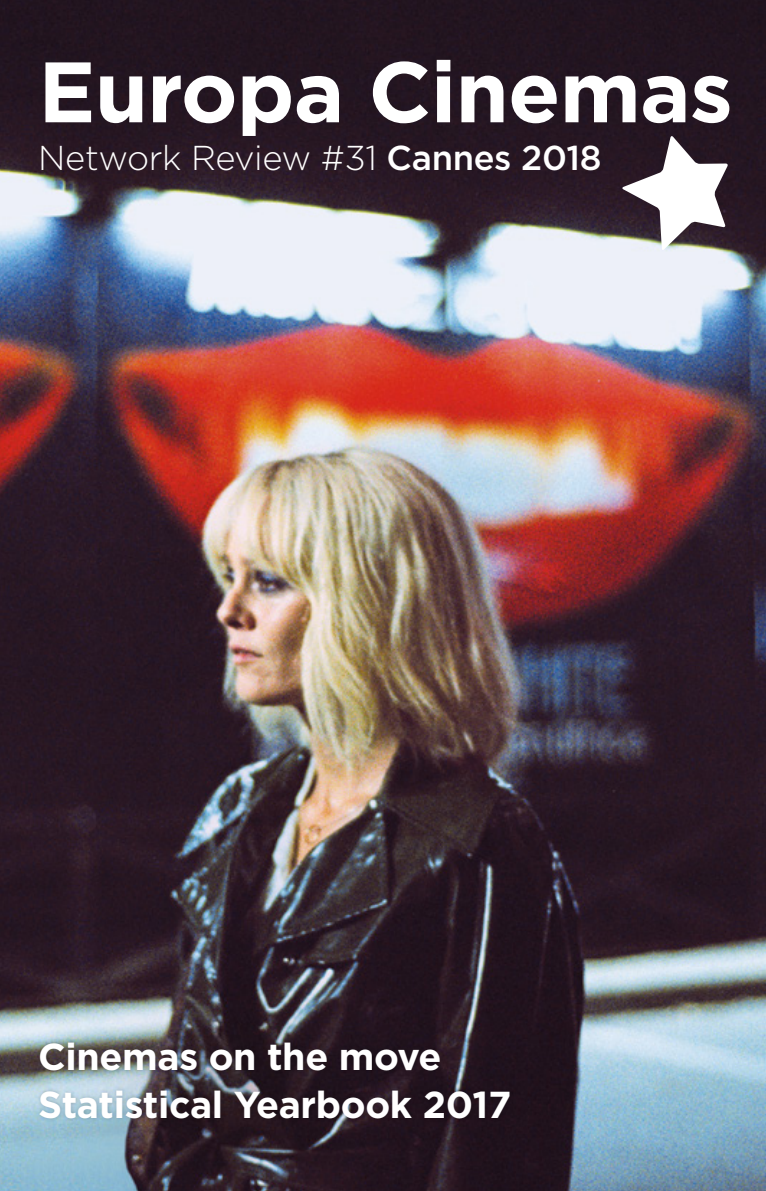
<style>
.page{position:relative;width:766px;height:1191px;background:#fff}
.page>*{position:absolute;margin:0;border:0;box-sizing:border-box;transform-origin:0 0}
.t1{font:700 85.5px "Gotham";letter-spacing:-.01em;color:#fff}
.t2{font:700 37.5px/47.8px "Gotham";letter-spacing:-.01em;color:#fff}
.t3{font:300 34.5px "Gotham";letter-spacing:-.01em;color:#fff}
.s1{font-weight:500}
</style>
<div class="page">
<img style="left:0;top:0;width:765px;height:1191px">
<div style="left:37px;top:1038px;width:477px;height:84px;background:#000;opacity:.2"></div>
<svg style="left:621px;top:136px;width:107px;height:114px"></svg>
<h1 class="t1" style="left:38px;top:35px;width:696px">Europa Cinemas</h1>
<p class="t3" style="left:38px;top:136px;width:564px">Network Review #31 <span class="s1">Cannes 2018</span></p>
<p class="t2" style="left:38px;top:1032px;width:474px">Cinemas on the move<br>Statistical Yearbook 2017</p>
</div>
